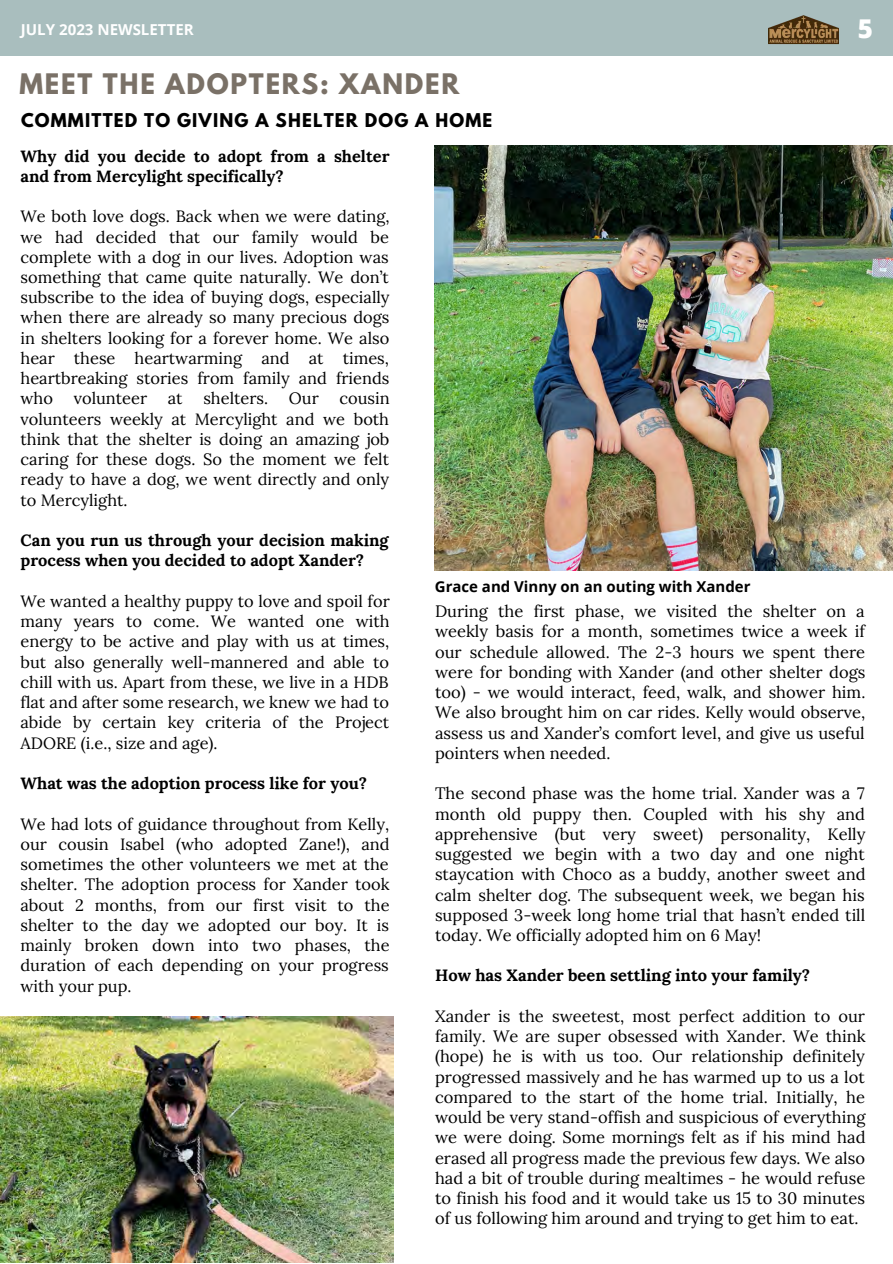
<style>
.page{position:relative;width:893px;height:1264px;background:#fff}
.page>*{position:absolute;margin:0;border:0;box-sizing:border-box;transform-origin:0 0}
.t1{font:49.5px "Norwester";color:#fff}
.t2{font:800 25.8px "Open Sans";color:#fff}
.t3{font:700 25.05px "League Spartan";letter-spacing:.07em;color:#7a7167}
.t4{font:700 16.8px "League Spartan";letter-spacing:.07em;color:#000}
.t5{font:16.5px/20.2px "Lora";color:#000;text-align:justify}
.t6{font:700 16.5px "Lora";color:#000}
.t7{font:16.35px/20.2px "Lora";color:#000;text-align:justify}
.t8{font:700 16.35px/20.2px "Lora";color:#000}
.t9{font:700 15px "Open Sans";color:#000}
.t10{font:700 15px "Open Sans";color:#fff}
</style>
<div class="page">
<div style="left:0;top:0;width:892px;height:56px;background:#a9bebe"></div>
<img style="left:768px;top:15px;width:70px;height:30px">
<img style="left:434px;top:145px;width:458px;height:426px">
<img style="left:0;top:1016px;width:393px;height:246px">
<p class="t10" style="left:21px;top:19px;width:174px">JULY 2023 NEWSLETTER</p>
<p class="t3" style="left:20px;top:71px;width:441px">MEET THE ADOPTERS: XANDER</p>
<p class="t2" style="left:857px;top:11px;width:17px">5</p>
<p class="t4" style="left:21px;top:112px;width:472px">COMMITTED TO GIVING A SHELTER DOG A HOME</p>
<p class="t8" style="left:21px;top:145px;width:370px">Why did you decide to adopt from a shelter and from Mercylight specifically?</p>
<p class="t7" style="left:21px;top:206px;width:370px">We both love dogs. Back when we were dating, we had decided that our family would be complete with a dog in our lives. Adoption was something that came quite naturally. We don’t subscribe to the idea of buying dogs, especially when there are already so many precious dogs in shelters looking for a forever home. We also hear these heartwarming and at times, heartbreaking stories from family and friends who</p>
<p class="t7" style="left:74px;top:388px;width:75px">volunteer</p>
<p class="t7" style="left:168px;top:388px;width:16px">at</p>
<p class="t7" style="left:203px;top:388px;width:66px">shelters.</p>
<p class="t7" style="left:289px;top:388px;width:31px">Our</p>
<p class="t7" style="left:21px;top:388px;width:371px;text-indent:319px">cousin volunteers weekly at Mercylight and we both think that the shelter is doing an amazing job caring for these dogs. So the moment we felt ready to have a dog, we went directly and only to Mercylight.</p>
<p class="t8" style="left:21px;top:530px;width:369px">Can you run us through your decision making process when you decided to adopt Xander?</p>
<p class="t7" style="left:21px;top:591px;width:371px">We wanted a healthy puppy to love and spoil for many years to come. We wanted one with energy to be active and play with us at times, but also generally well-mannered and able to chill with us. Apart from these, we live in a HDB flat and after some research, we knew we had to abide by certain key criteria of the Project ADORE (i.e., size and age).</p>
<p class="t8" style="left:21px;top:773px;width:348px">What was the adoption process like for you?</p>
<p class="t7" style="left:21px;top:813px;width:370px">We had lots of guidance throughout from Kelly, our cousin Isabel (who adopted Zane!), and sometimes the other volunteers we met at the shelter. The adoption process for Xander took about 2 months, from our first visit to the shelter to the day we adopted our boy. It is mainly broken down into two phases, the duration of each depending on your progress with your pup.</p>
<p class="t1" style="left:31px;top:518px;width:22px;rotate:-180deg">"</p>
<p class="t9" style="left:435px;top:576px;width:317px">Grace and Vinny on an outing with Xander</p>
<p class="t5" style="left:435px;top:601px;width:432px">During the first phase, we visited the shelter on a weekly basis for a month, sometimes twice a week if our schedule allowed. The 2-3 hours we spent there were for bonding with Xander (and other shelter dogs too) - we would interact, feed, walk, and shower him.<br>We also brought him on car rides. Kelly would observe, assess us and Xander’s comfort level, and give us useful pointers when needed.</p>
<p class="t5" style="left:435px;top:783px;width:432px">The second phase was the home trial. Xander was a 7 month old puppy then. Coupled with his shy and apprehensive (but very sweet) personality, Kelly suggested we begin with a two day and one night staycation with Choco as a buddy, another sweet and calm shelter dog. The subsequent week, we began his supposed 3-week long home trial that hasn’t ended till today. We officially adopted him on 6 May!</p>
<p class="t6" style="left:435px;top:964px;width:377px">How has Xander been settling into your family?</p>
<p class="t5" style="left:435px;top:1005px;width:432px">Xander is the sweetest, most perfect addition to our family. We are super obsessed with Xander. We think (hope) he is with us too. Our relationship definitely progressed massively and he has warmed up to us a lot compared to the start of the home trial. Initially, he would be very stand-offish and suspicious of everything we were doing. Some mornings felt as if his mind had erased all progress made the previous few days. We also had a bit of trouble during mealtimes - he would refuse to finish his food and it would take us 15 to 30 minutes of us following him around and trying to get him to eat.</p>
</div>
